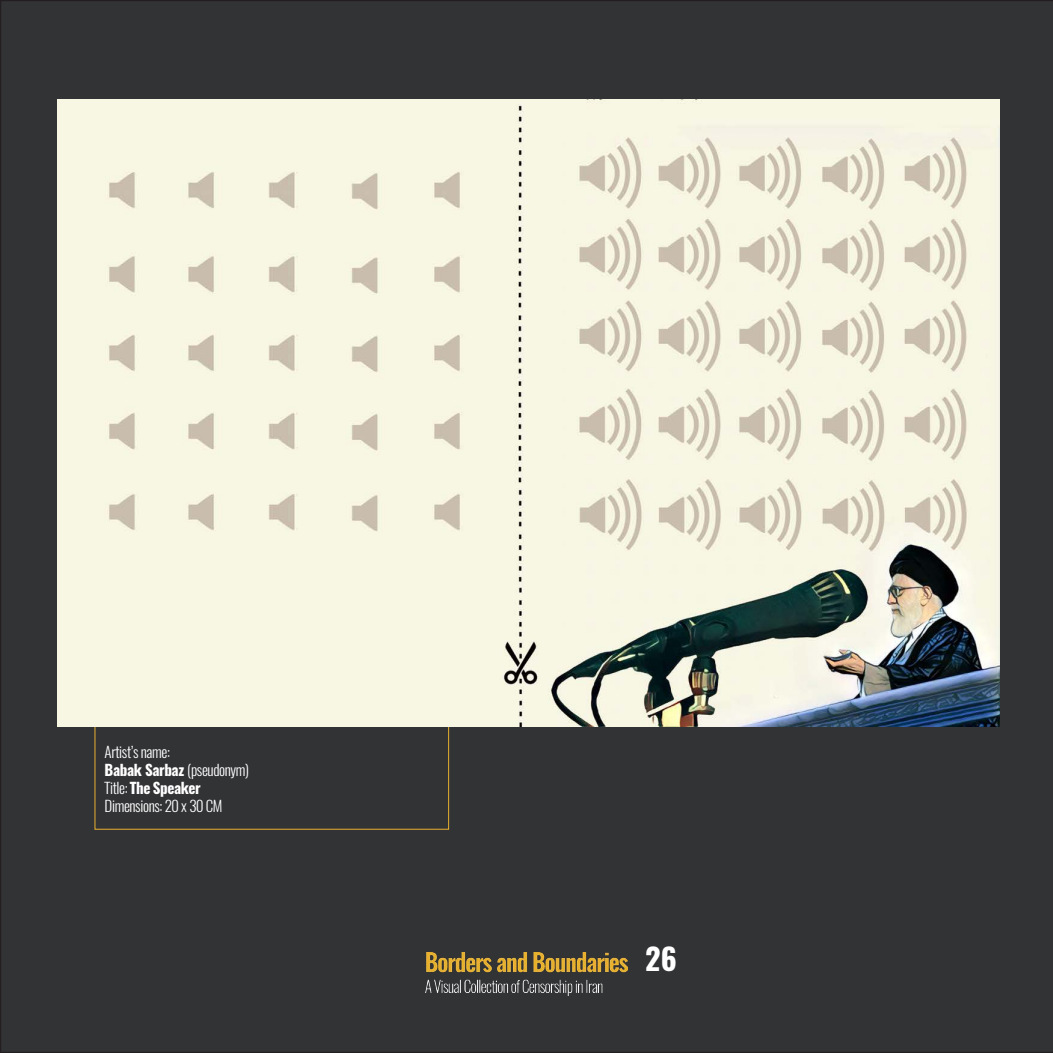
<style>
.page{position:relative;width:1053px;height:1053px;background:#fff}
.page>*{position:absolute;margin:0;border:0;box-sizing:border-box;transform-origin:0 0}
.t1{font:700 30px "Oswald";color:#fff}
.t2{font:700 15px "Oswald";letter-spacing:-.025em;color:#fff}
.t3{font:300 15px "Oswald";letter-spacing:-.025em;color:#fff}
.s1{font-weight:300}
</style>
<div class="page">
<div style="left:0;top:0;width:1052px;height:1052px;background:#323335"></div>
<img style="left:425px;top:952px;width:202px;height:43px">
<img style="left:58px;top:99px;width:941px;height:627px">
<p class="t3" style="left:105px;top:741px;width:67px">Artist’s name:</p>
<p class="t2" style="left:105px;top:759px;width:146px">Babak Sarbaz <span class="s1">(pseudonym)</span></p>
<p class="t2" style="left:105px;top:777px;width:98px"><span class="s1">Title:</span> The Speaker</p>
<p class="t3" style="left:105px;top:795px;width:119px">Dimensions: 20 x 30 CM</p>
<h1 class="t1" style="left:644px;top:938px;width:33px">26</h1>
</div>
